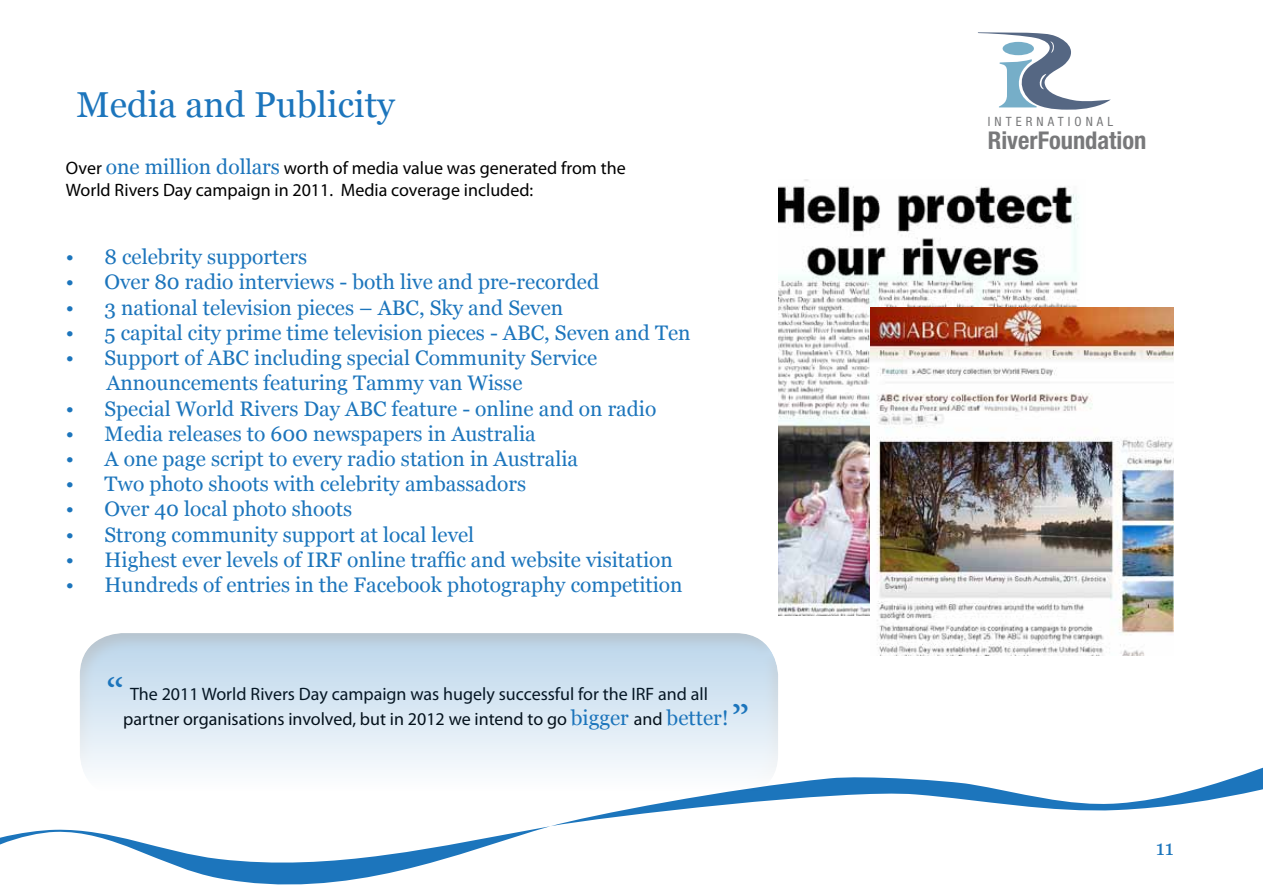
<style>
.page{position:relative;width:1263px;height:893px;background:#fff}
.page>*{position:absolute;margin:0;border:0;box-sizing:border-box;transform-origin:0 0}
.t1{font:45px "Minion Pro";color:#1c75bc}
.t2{font:36px "Georgia";color:#1c75bc}
.t3{font:700 condensed 24.45px "Helvetica Neue LT Std";color:#58595b}
.t4{font:21px/25.2px "Georgia";color:#1c75bc}
.t5{font:18px/21.6px "Myriad Pro";color:#000}
.t6{font:condensed 12.9px "Helvetica Neue LT Std";letter-spacing:.32em;color:#58595b}
.s1{font-family:"Georgia";font-size:21px;color:#1c75bc}
</style>
<div class="page">
<svg style="left:0;top:768px;width:1263px;height:117px"></svg>
<img style="left:778px;top:179px;width:301px;height:436px">
<img style="left:870px;top:307px;width:304px;height:348px">
<svg style="left:978px;top:32px;width:133px;height:78px"></svg>
<div style="left:78px;top:627px;width:702px;height:171px;background:#000;opacity:.5"></div>
<h2 class="t2" style="left:77px;top:84px;width:320px">Media and Publicity</h2>
<p class="t5" style="left:66px;top:157px;width:561px">Over <span class="s1">one million dollars</span> worth of media value was generated from the<br>World Rivers Day campaign in 2011. Media coverage included:</p>
<p class="t4" style="left:66px;top:244px;width:243px">• 8 celebrity supporters</p>
<p class="t4" style="left:66px;top:270px;width:535px">• Over 80 radio interviews - both live and pre-recorded</p>
<p class="t4" style="left:66px;top:295px;width:499px">• 3 national television pieces – ABC, Sky and Seven</p>
<p class="t4" style="left:66px;top:320px;width:626px">• 5 capital city prime time television pieces - ABC, Seven and Ten</p>
<p class="t4" style="left:106px;top:345px;width:492px;text-indent:-40px">• Support of ABC including special Community Service<br>Announcements featuring Tammy van Wisse</p>
<p class="t4" style="left:66px;top:396px;width:592px">• Special World Rivers Day ABC feature - online and on radio</p>
<p class="t4" style="left:66px;top:421px;width:471px">• Media releases to 600 newspapers in Australia</p>
<p class="t4" style="left:66px;top:446px;width:514px">• A one page script to every radio station in Australia</p>
<p class="t4" style="left:66px;top:471px;width:462px">• Two photo shoots with celebrity ambassadors</p>
<p class="t4" style="left:66px;top:496px;width:288px">• Over 40 local photo shoots</p>
<p class="t4" style="left:66px;top:522px;width:410px">• Strong community support at local level</p>
<p class="t4" style="left:66px;top:547px;width:608px">• Highest ever levels of IRF online traffic and website visitation</p>
<p class="t4" style="left:66px;top:572px;width:618px">• Hundreds of entries in the Facebook photography competition</p>
<h1 class="t1" style="left:106px;top:665px;width:19px">“</h1>
<p class="t5" style="left:123px;top:681px;width:607px;line-height:25.2px;text-indent:7px">The 2011 World Rivers Day campaign was hugely successful for the IRF and all partner organisations involved, but in 2012 we intend to go <span class="s1">bigger</span> and <span class="s1">better!</span></p>
<h1 class="t1" style="left:749px;top:727px;width:19px;rotate:-180deg">“</h1>
<p class="t6" style="left:988px;top:114px;width:127px">INTERNATIONAL</p>
<p class="t3" style="left:988px;top:126px;width:160px">RiverFoundation</p>
<p class="t4" style="left:1156px;top:835px;width:20px">11</p>
</div>
